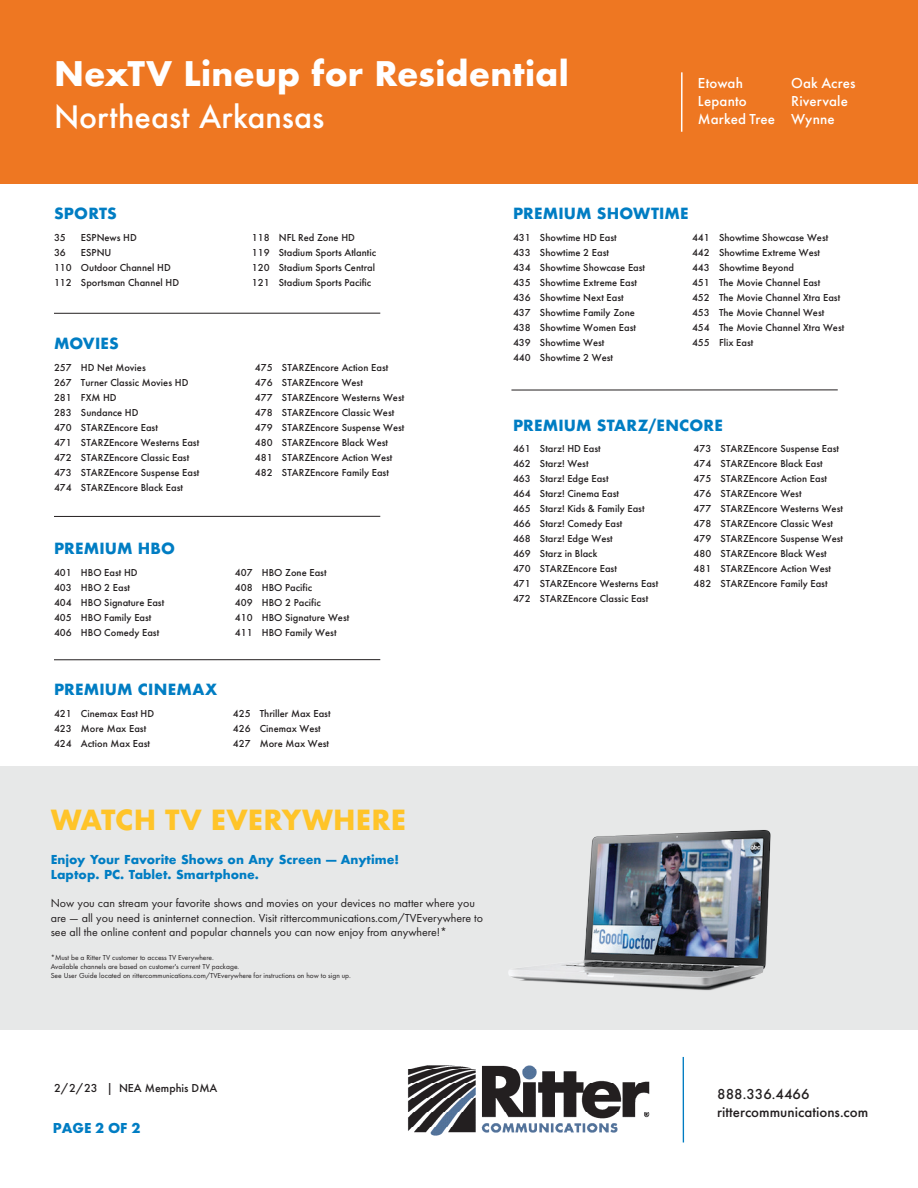
<style>
.page{position:relative;width:918px;height:1188px;background:#fff}
.page>*{position:absolute;margin:0;border:0;box-sizing:border-box;transform-origin:0 0}
.t1{font:700 33px "Futura";letter-spacing:.005em;color:#fff}
.t2{font:500 30px "Futura";color:#fff}
.t3{font:700 27px "Futura";letter-spacing:.005em;color:#ffc429}
.t4{font:700 15px "Futura";letter-spacing:.01em;color:#007dc3}
.t5{font:500 15px/18px "Futura PT";letter-spacing:.01em;color:#fff}
.t6{font:500 15px "Futura PT";color:#231f20}
.t7{font:700 15px "Futura PT";color:#007dc3}
.t8{font:12px/14.4px "Futura PT";color:#231f20}
.t9{font:700 12px "Futura";color:#007dc3}
.t10{font:500 12px "Futura PT";color:#231f20}
.t11{font:500 10.5px "Futura PT";color:#231f20}
.t12{font:7.5px/9px "Futura PT";color:#231f20}
</style>
<div class="page">
<hr style="left:54px;top:313px;width:326px;height:1px;background:#231f20">
<img style="left:408px;top:1065px;width:242px;height:71px">
<hr style="left:683px;top:1057px;width:1px;height:86px;background:#007cc2">
<div style="left:0;top:0;width:918px;height:184px;background:#e72"></div>
<hr style="left:681px;top:72px;width:2px;height:60px;background:#fff">
<hr style="left:54px;top:516px;width:326px;height:1px;background:#231f20">
<hr style="left:54px;top:659px;width:326px;height:1px;background:#231f20">
<hr style="left:511px;top:390px;width:327px;height:1px;background:#231f20">
<div style="left:0;top:766px;width:918px;height:264px;background:#e7e8e8"></div>
<img style="left:508px;top:830px;width:263px;height:161px">
<p class="t1" style="left:54px;top:50px;width:516px">NexTV Lineup for Residential</p>
<p class="t2" style="left:54px;top:97px;width:272px">Northeast Arkansas</p>
<p class="t5" style="left:698px;top:74px;width:79px">Etowah<br>Lepanto<br>Marked Tree</p>
<p class="t5" style="left:791px;top:74px;width:66px">Oak Acres<br>Rivervale<br>Wynne</p>
<p class="t4" style="left:54px;top:202px;width:64px">SPORTS</p>
<p class="t4" style="left:513px;top:202px;width:177px">PREMIUM SHOWTIME</p>
<p class="t11" style="left:54px;top:231px;width:13px">35</p>
<p class="t11" style="left:81px;top:231px;width:57px">ESPNews HD</p>
<p class="t11" style="left:54px;top:246px;width:13px">36</p>
<p class="t11" style="left:81px;top:246px;width:32px">ESPNU</p>
<p class="t11" style="left:54px;top:261px;width:118px">110 Outdoor Channel HD</p>
<p class="t11" style="left:54px;top:276px;width:127px">112 Sportsman Channel HD</p>
<p class="t4" style="left:54px;top:332px;width:66px">MOVIES</p>
<p class="t11" style="left:54px;top:361px;width:93px">257 HD Net Movies</p>
<p class="t11" style="left:54px;top:376px;width:136px">267 Turner Classic Movies HD</p>
<p class="t11" style="left:54px;top:391px;width:64px">281 FXM HD</p>
<p class="t11" style="left:54px;top:406px;width:86px">283 Sundance HD</p>
<p class="t11" style="left:54px;top:421px;width:105px">470 STARZEncore East</p>
<p class="t11" style="left:54px;top:436px;width:147px">471 STARZEncore Westerns East</p>
<p class="t11" style="left:54px;top:451px;width:137px">472 STARZEncore Classic East</p>
<p class="t11" style="left:54px;top:466px;width:147px">473 STARZEncore Suspense East</p>
<p class="t11" style="left:54px;top:481px;width:131px">474 STARZEncore Black East</p>
<p class="t11" style="left:252px;top:231px;width:105px">118 NFL Red Zone HD</p>
<p class="t11" style="left:252px;top:246px;width:126px">119 Stadium Sports Atlantic</p>
<p class="t11" style="left:252px;top:261px;width:125px">120 Stadium Sports Central</p>
<p class="t11" style="left:252px;top:276px;width:121px">121 Stadium Sports Pacific</p>
<p class="t11" style="left:255px;top:361px;width:135px">475 STARZEncore Action East</p>
<p class="t11" style="left:255px;top:376px;width:110px">476 STARZEncore West</p>
<p class="t11" style="left:255px;top:391px;width:151px">477 STARZEncore Westerns West</p>
<p class="t11" style="left:255px;top:406px;width:141px">478 STARZEncore Classic West</p>
<p class="t11" style="left:255px;top:421px;width:151px">479 STARZEncore Suspense West</p>
<p class="t11" style="left:255px;top:436px;width:135px">480 STARZEncore Black West</p>
<p class="t11" style="left:255px;top:451px;width:139px">481 STARZEncore Action West</p>
<p class="t11" style="left:255px;top:466px;width:135px">482 STARZEncore Family East</p>
<p class="t4" style="left:54px;top:537px;width:122px">PREMIUM HBO</p>
<p class="t11" style="left:54px;top:566px;width:85px">401 HBO East HD</p>
<p class="t11" style="left:54px;top:581px;width:78px">403 HBO 2 East</p>
<p class="t11" style="left:54px;top:596px;width:112px">404 HBO Signature East</p>
<p class="t11" style="left:54px;top:611px;width:99px">405 HBO Family East</p>
<p class="t11" style="left:54px;top:626px;width:107px">406 HBO Comedy East</p>
<p class="t11" style="left:235px;top:566px;width:93px">407 HBO Zone East</p>
<p class="t11" style="left:235px;top:581px;width:79px">408 HBO Pacific</p>
<p class="t11" style="left:235px;top:596px;width:87px">409 HBO 2 Pacific</p>
<p class="t11" style="left:235px;top:611px;width:116px">410 HBO Signature West</p>
<p class="t11" style="left:235px;top:626px;width:103px">411 HBO Family West</p>
<p class="t4" style="left:54px;top:679px;width:165px">PREMIUM CINEMAX</p>
<p class="t11" style="left:54px;top:707px;width:102px">421 Cinemax East HD</p>
<p class="t11" style="left:54px;top:722px;width:94px">423 More Max East</p>
<p class="t11" style="left:54px;top:737px;width:98px">424 Action Max East</p>
<p class="t11" style="left:233px;top:707px;width:99px">425 Thriller Max East</p>
<p class="t11" style="left:233px;top:722px;width:90px">426 Cinemax West</p>
<p class="t11" style="left:233px;top:737px;width:98px">427 More Max West</p>
<p class="t3" style="left:51px;top:801px;width:357px">WATCH TV EVERYWHERE</p>
<p class="t9" style="left:51px;top:851px;width:350px">Enjoy Your Favorite Shows on Any Screen — Anytime!</p>
<p class="t9" style="left:51px;top:865px;width:210px">Laptop. PC. Tablet. Smartphone.</p>
<p class="t8" style="left:51px;top:896px;width:434px">Now you can stream your favorite shows and movies on your devices no matter where you are — all you need is aninternet connection. Visit rittercommunications.com/TVEverywhere to see all the online content and popular channels you can now enjoy from anywhere!*</p>
<p class="t12" style="left:51px;top:953px;width:302px">*Must be a Ritter TV customer to access TV Everywhere.<br>Available channels are based on customer's current TV package.<br>See User Guide located on rittercommunications.com/TVEverywhere for instructions on how to sign up.</p>
<p class="t11" style="left:513px;top:231px;width:105px">431 Showtime HD East</p>
<p class="t11" style="left:513px;top:246px;width:98px">433 Showtime 2 East</p>
<p class="t11" style="left:513px;top:261px;width:134px">434 Showtime Showcase East</p>
<p class="t11" style="left:513px;top:276px;width:126px">435 Showtime Extreme East</p>
<p class="t11" style="left:513px;top:291px;width:112px">436 Showtime Next East</p>
<p class="t11" style="left:513px;top:306px;width:123px">437 Showtime Family Zone</p>
<p class="t11" style="left:513px;top:321px;width:125px">438 Showtime Women East</p>
<p class="t11" style="left:513px;top:336px;width:93px">439 Showtime West</p>
<p class="t11" style="left:513px;top:351px;width:102px">440 Showtime 2 West</p>
<p class="t11" style="left:692px;top:231px;width:138px">441 Showtime Showcase West</p>
<p class="t11" style="left:692px;top:246px;width:130px">442 Showtime Extreme West</p>
<p class="t11" style="left:692px;top:261px;width:104px">443 Showtime Beyond</p>
<p class="t11" style="left:692px;top:276px;width:130px">451 The Movie Channel East</p>
<p class="t11" style="left:692px;top:291px;width:150px">452 The Movie Channel Xtra East</p>
<p class="t11" style="left:692px;top:306px;width:134px">453 The Movie Channel West</p>
<p class="t11" style="left:692px;top:321px;width:154px">454 The Movie Channel Xtra West</p>
<p class="t11" style="left:692px;top:336px;width:63px">455 Flix East</p>
<p class="t4" style="left:513px;top:414px;width:211px">PREMIUM STARZ/ENCORE</p>
<p class="t11" style="left:513px;top:443px;width:89px">461 Starz! HD East</p>
<p class="t11" style="left:513px;top:458px;width:77px">462 Starz! West</p>
<p class="t11" style="left:513px;top:473px;width:97px">463 Starz! Edge East</p>
<p class="t11" style="left:513px;top:488px;width:108px">464 Starz! Cinema East</p>
<p class="t11" style="left:513px;top:503px;width:133px">465 Starz! Kids &amp; Family East</p>
<p class="t11" style="left:513px;top:518px;width:111px">466 Starz! Comedy East</p>
<p class="t11" style="left:513px;top:533px;width:101px">468 Starz! Edge West</p>
<p class="t11" style="left:513px;top:548px;width:86px">469 Starz in Black</p>
<p class="t11" style="left:513px;top:563px;width:105px">470 STARZEncore East</p>
<p class="t11" style="left:513px;top:578px;width:147px">471 STARZEncore Westerns East</p>
<p class="t11" style="left:513px;top:593px;width:137px">472 STARZEncore Classic East</p>
<p class="t11" style="left:694px;top:443px;width:147px">473 STARZEncore Suspense East</p>
<p class="t11" style="left:694px;top:458px;width:131px">474 STARZEncore Black East</p>
<p class="t11" style="left:694px;top:473px;width:135px">475 STARZEncore Action East</p>
<p class="t11" style="left:694px;top:488px;width:110px">476 STARZEncore West</p>
<p class="t11" style="left:694px;top:503px;width:151px">477 STARZEncore Westerns West</p>
<p class="t11" style="left:694px;top:518px;width:141px">478 STARZEncore Classic West</p>
<p class="t11" style="left:694px;top:533px;width:151px">479 STARZEncore Suspense West</p>
<p class="t11" style="left:694px;top:548px;width:135px">480 STARZEncore Black West</p>
<p class="t11" style="left:694px;top:563px;width:139px">481 STARZEncore Action West</p>
<p class="t11" style="left:694px;top:578px;width:135px">482 STARZEncore Family East</p>
<p class="t10" style="left:54px;top:1081px;width:165px">2/2/23 | NEA Memphis DMA</p>
<p class="t7" style="left:53px;top:1118px;width:89px">PAGE 2 OF 2</p>
<p class="t6" style="left:717px;top:1085px;width:94px">888.336.4466</p>
<p class="t6" style="left:717px;top:1103px;width:153px">rittercommunications.com</p>
</div>
